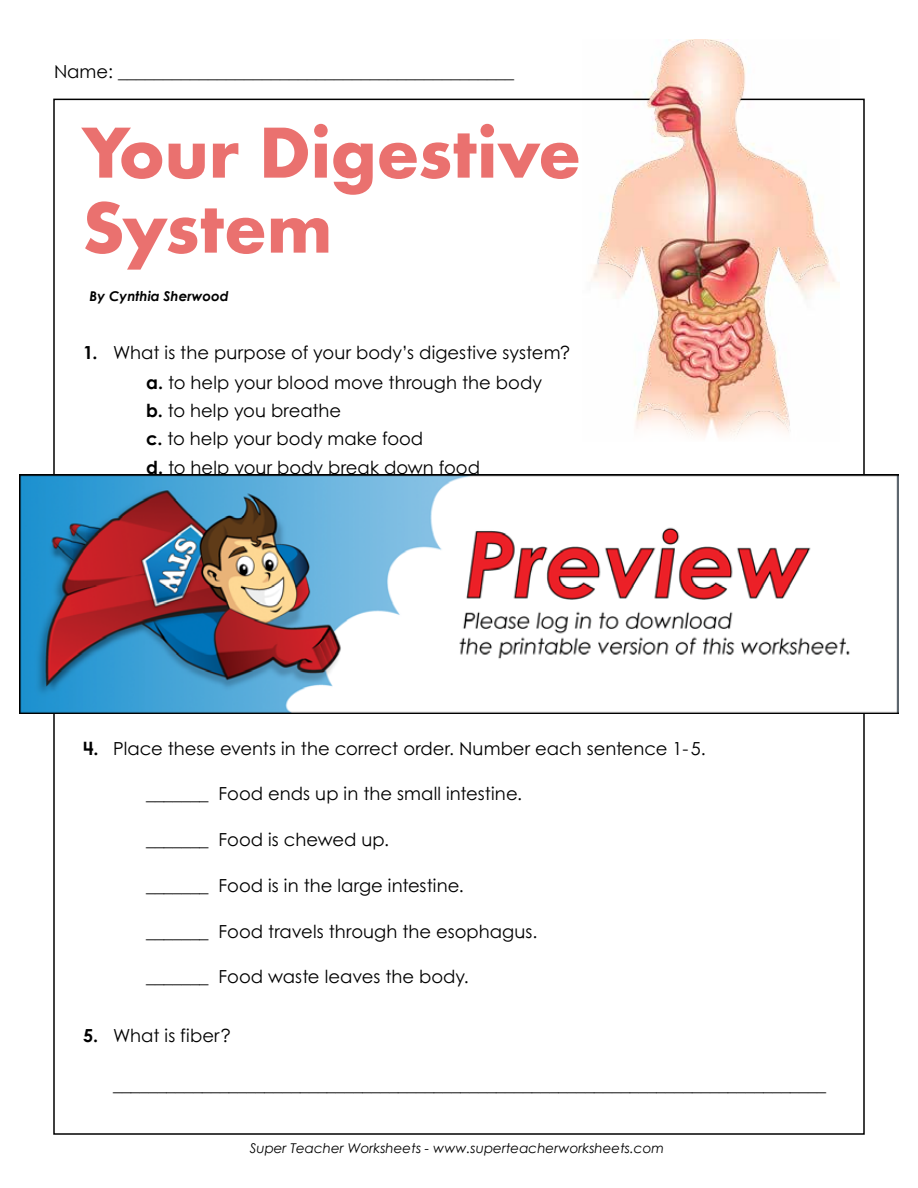
<style>
.page{position:relative;width:918px;height:1188px;background:#fff}
.page>*{position:absolute;margin:0;border:0;box-sizing:border-box;transform-origin:0 0}
.t1{font:700 75px/75px "Aharoni";letter-spacing:-.005em;color:#ea716f}
.t2{font:18px/28.8px "Century STW4";color:#000}
.t3{font:18px "Century Gothic 2";color:#000}
.t4{font:italic 13.5px "Century Gothic 2";color:#000}
.t5{font:italic 700 13.5px "Century STW3";color:#000}
.s1{font-weight:700}
</style>
<div class="page">
<img style="left:582px;top:39px;width:257px;height:358px">
<svg style="left:634px;top:397px;width:156px;height:40px"></svg>
<img style="left:20px;top:474px;width:878px;height:240px">
<p class="t3" style="left:54px;top:59px;width:462px">Name: ____________________________________________</p>
<h1 class="t1" style="left:82px;top:122px;width:501px">Your Digestive<br>System</h1>
<p class="t5" style="left:90px;top:285px;width:141px">By Cynthia Sherwood</p>
<p class="t2" style="left:146px;top:337px;width:425px;text-indent:-63px"><span class="s1">1.</span> What is the purpose of your body’s digestive system? <span class="s1">a.</span> to help your blood move through the body<br><span class="s1">b.</span> to help you breathe<br><span class="s1">c.</span> to help your body make food<br><span class="s1">d.</span> to help your body break down food</p>
<p class="t2" style="left:83px;top:733px;width:624px"><span class="s1">4.</span> Place these events in the correct order. Number each sentence 1- 5.</p>
<p class="t2" style="left:146px;top:779px;width:378px">_______ Food ends up in the small intestine.</p>
<p class="t2" style="left:146px;top:825px;width:245px">_______ Food is chewed up.</p>
<p class="t2" style="left:146px;top:871px;width:319px">_______ Food is in the large intestine.</p>
<p class="t2" style="left:146px;top:916px;width:393px">_______ Food travels through the esophagus.</p>
<p class="t2" style="left:146px;top:962px;width:324px">_______ Food waste leaves the body.</p>
<p class="t2" style="left:83px;top:1021px;width:149px"><span class="s1">5.</span> What is fiber?</p>
<p class="t2" style="left:113px;top:1070px;width:714px">________________________________________________________________________________</p>
<p class="t4" style="left:250px;top:1139px;width:416px">Super Teacher Worksheets - www.superteacherworksheets.com</p>
</div>
